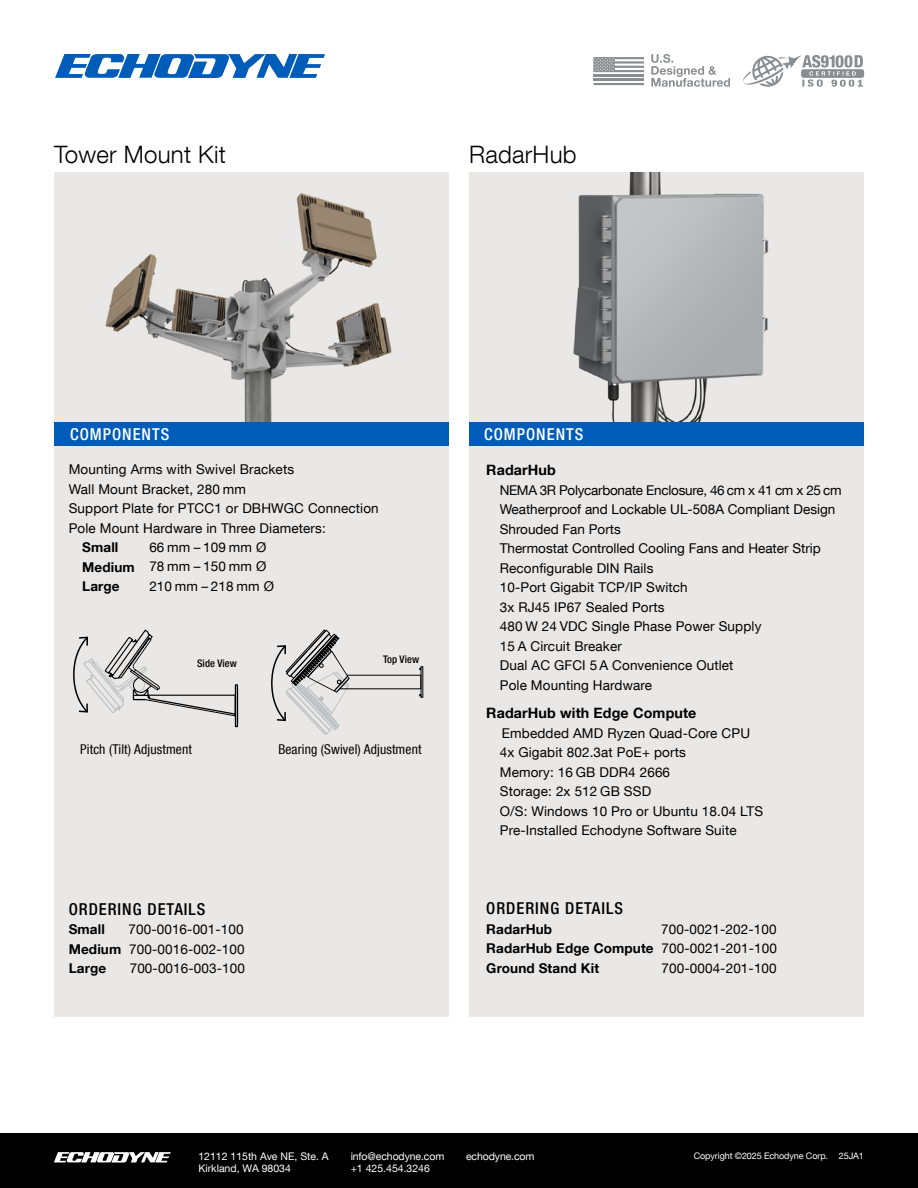
<style>
.page{position:relative;width:918px;height:1188px;background:#fff}
.page>*{position:absolute;margin:0;border:0;box-sizing:border-box;transform-origin:0 0}
.t1{font:300 24px "Helvetica Neue LT Com";letter-spacing:.01em;color:#000}
.t2{font:500 condensed 16.5px "Helvetica Neue LT Com";letter-spacing:.06em;color:#000}
.t3{font:500 condensed 16.5px "Helvetica Neue LT Com";letter-spacing:.06em;color:#fff}
.t4{font:700 14.25px "Helvetica Neue LT Com";letter-spacing:.01em;color:#000}
.t5{font:13.5px/19.5px "Helvetica Neue LT Com";letter-spacing:.01em;color:#000}
.t6{font:700 13.5px/19.5px "Helvetica Neue LT Com";letter-spacing:.01em;color:#000}
.t7{font:condensed 13.5px "Helvetica Neue LT Com";letter-spacing:.01em;color:#000}
.t8{font:10.5px/12.6px "Helvetica Neue LT Com";color:#fff}
.t9{font:500 condensed 10.5px "Helvetica Neue LT Com";letter-spacing:.01em;color:#000}
.t10{font:9px "Helvetica Neue LT Com";letter-spacing:-.01em;color:#fff}
.s1{font-weight:700}
.s2{font-weight:400}
</style>
<div class="page">
<svg style="left:55px;top:54px;width:270px;height:24px"></svg>
<div style="left:0;top:1134px;width:918px;height:54px;background:#000"></div>
<svg style="left:54px;top:1152px;width:117px;height:11px"></svg>
<div style="left:54px;top:400px;width:395px;height:617px;background:#e9e8e6"></div>
<div style="left:469px;top:400px;width:395px;height:617px;background:#e9e8e6"></div>
<svg style="left:73px;top:629px;width:165px;height:98px"></svg>
<svg style="left:271px;top:629px;width:151px;height:106px"></svg>
<img style="left:54px;top:173px;width:395px;height:249px">
<img style="left:469px;top:173px;width:395px;height:249px">
<div style="left:54px;top:422px;width:395px;height:24px;background:#005cb9"></div>
<div style="left:469px;top:422px;width:395px;height:24px;background:#005cb9"></div>
<svg style="left:651px;top:54px;width:79px;height:33px"></svg>
<svg style="left:593px;top:57px;width:51px;height:15px"></svg>
<svg style="left:593px;top:83px;width:51px;height:2px"></svg>
<hr style="left:593px;top:79px;width:51px;height:2px;background:#878d90">
<hr style="left:593px;top:74px;width:51px;height:2px;background:#878d90">
<svg style="left:743px;top:55px;width:121px;height:32px"></svg>
<h1 class="t1" style="left:54px;top:139px;width:173px">Tower Mount Kit</h1>
<h1 class="t1" style="left:469px;top:139px;width:109px">RadarHub</h1>
<p class="t3" style="left:70px;top:424px;width:101px">COMPONENTS</p>
<p class="t3" style="left:484px;top:424px;width:101px">COMPONENTS</p>
<p class="t5" style="left:69px;top:459px;width:312px">Mounting Arms with Swivel Brackets<br>Wall Mount Bracket, 280 mm<br>Support Plate for PTCC1 or DBHWGC Connection Pole Mount Hardware in Three Diameters:</p>
<p class="t6" style="left:82px;top:537px;width:54px">Small<br>Medium<br>Large</p>
<p class="t5" style="left:149px;top:537px;width:126px">66 mm – 109 mm Ø<br>78 mm – 150 mm Ø<br>210 mm – 218 mm Ø</p>
<p class="t9" style="left:197px;top:657px;width:42px">Side View</p>
<p class="t7" style="left:80px;top:742px;width:113px">Pitch (Tilt) Adjustment</p>
<p class="t9" style="left:383px;top:653px;width:38px">Top View</p>
<p class="t7" style="left:278px;top:742px;width:145px">Bearing (Swivel) Adjustment</p>
<p class="t2" style="left:69px;top:899px;width:138px">ORDERING DETAILS</p>
<p class="t6" style="left:69px;top:919px;width:38px">Small</p>
<p class="t5" style="left:69px;top:919px;width:177px;text-align:justify;text-indent:60px">700-0016-001-100<br><span class="s1">Medium</span> 700-0016-002-100<br><span class="s1">Large</span></p>
<p class="t5" style="left:130px;top:958px;width:117px">700-0016-003-100</p>
<p class="t4" style="left:486px;top:461px;width:71px">RadarHub</p>
<p class="t5" style="left:500px;top:480px;width:343px">NEMA 3R Polycarbonate Enclosure, 46 cm x 41 cm x 25 cm Weatherproof and Lockable UL-508A Compliant Design Shrouded Fan Ports<br>Thermostat Controlled Cooling Fans and Heater Strip Reconfigurable DIN Rails<br>10-Port Gigabit TCP/IP Switch<br>3x RJ45 IP67 Sealed Ports<br>480 W 24 VDC Single Phase Power Supply<br>15 A Circuit Breaker<br>Dual AC GFCI 5 A Convenience Outlet<br>Pole Mounting Hardware</p>
<p class="t4" style="left:486px;top:704px;width:212px">RadarHub with Edge Compute</p>
<p class="t5" style="left:500px;top:723px;width:265px">Embedded AMD Ryzen Quad-Core CPU<br>4x Gigabit 802.3at PoE+ ports<br>Memory: 16 GB DDR4 2666<br>Storage: 2x 512 GB SSD<br>O/S: Windows 10 Pro or Ubuntu 18.04 LTS<br>Pre-Installed Echodyne Software Suite</p>
<p class="t2" style="left:486px;top:899px;width:138px">ORDERING DETAILS</p>
<p class="t6" style="left:486px;top:919px;width:67px">RadarHub</p>
<p class="t6" style="left:486px;top:919px;width:292px;text-align:justify;text-indent:175px"><span class="s2">700-0021-202-100<br></span>RadarHub Edge Compute <span class="s2">700-0021-201-100<br></span>Ground Stand Kit</p>
<p class="t5" style="left:661px;top:958px;width:117px">700-0004-201-100</p>
<p class="t8" style="left:198px;top:1149px;width:132px">12112 115th Ave NE, Ste. A</p>
<p class="t10" style="left:694px;top:1150px;width:172px">Copyright ©2025 Echodyne Corp. 25JA1</p>
<p class="t8" style="left:198px;top:1162px;width:94px">Kirkland, WA 98034</p>
<p class="t8" style="left:351px;top:1149px;width:95px">info@echodyne.com +1 425.454.3246</p>
<p class="t8" style="left:466px;top:1149px;width:70px">echodyne.com</p>
</div>
